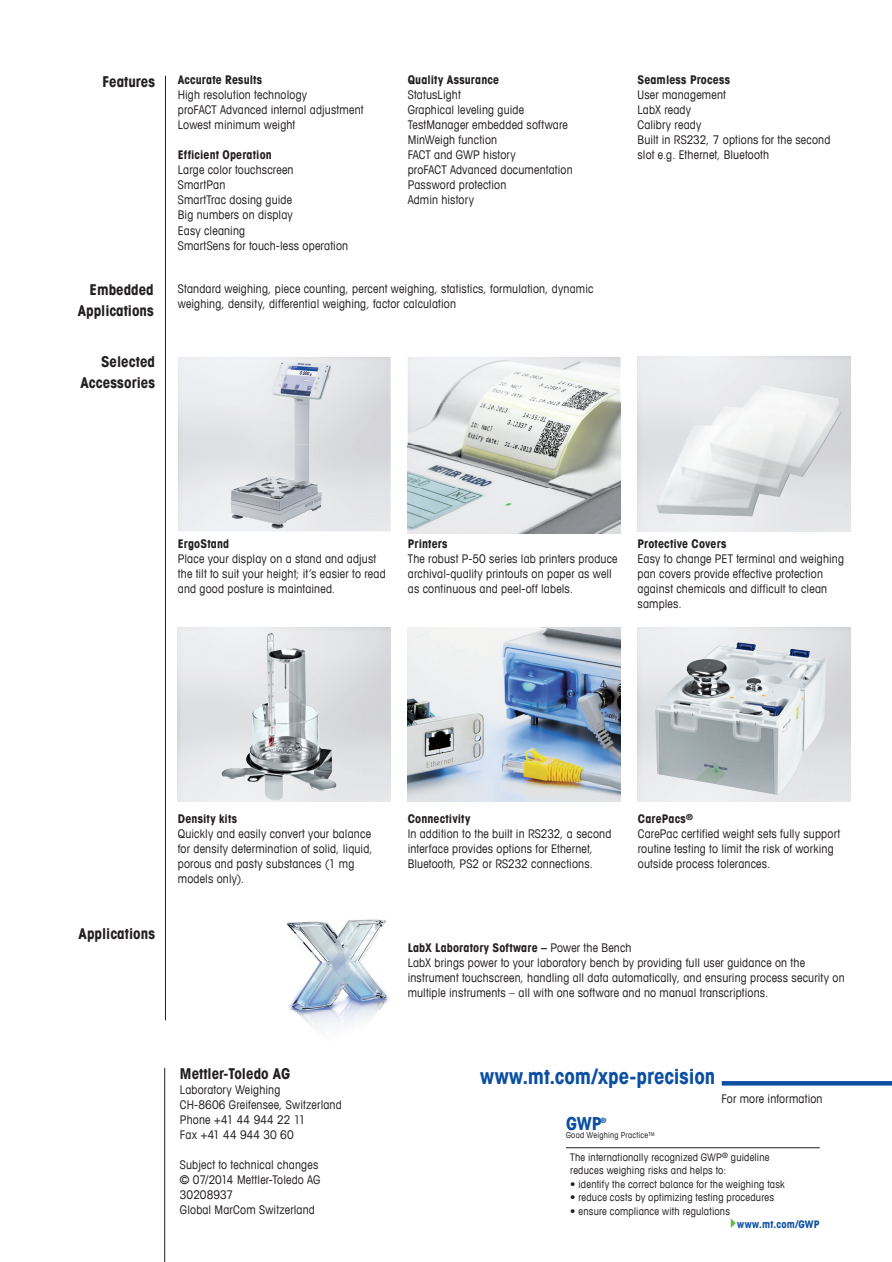
<style>
.page{position:relative;width:892px;height:1262px;background:#fff}
.page>*{position:absolute;margin:0;border:0;box-sizing:border-box;transform-origin:0 0}
.t1{font:700 condensed 21px "Avant Garde Com";color:#0a4fa2}
.t2{font:700 condensed 18px "Avant Garde Com";color:#0a4fa2}
.t3{font:700 condensed 15px/21px "Avant Garde Com";color:#231f20;text-align:right}
.t4{font:condensed 12px/15px "Avant Garde Com";letter-spacing:.015em;color:#231f20}
.t5{font:700 condensed 12px "Avant Garde Com";letter-spacing:.015em;color:#231f20}
.t6{font:condensed 10.5px/13.5px "Avant Garde Com";letter-spacing:.02em;color:#231f20}
.t7{font:700 condensed 10.5px "Avant Garde Com";letter-spacing:.015em;color:#0a4fa2}
.t8{font:condensed 8.25px "Avant Garde Com";letter-spacing:.03em;color:#231f20}
.t9{font:700 condensed 7.35px "Avant Garde Com";color:#0a4fa2}
.s1{font-weight:700}
</style>
<div class="page">
<hr style="left:165px;top:76px;width:1px;height:944px;background:#231f20">
<img style="left:271px;top:363px;width:10px;height:33px">
<img style="left:281px;top:361px;width:50px;height:41px">
<img style="left:294px;top:402px;width:15px;height:42px">
<img style="left:240px;top:475px;width:41px;height:11px">
<img style="left:281px;top:444px;width:36px;height:42px">
<img style="left:230px;top:486px;width:92px;height:42px">
<img style="left:407px;top:357px;width:213px;height:176px">
<img style="left:440px;top:378px;width:20px;height:24px">
<img style="left:460px;top:360px;width:160px;height:42px">
<img style="left:407px;top:402px;width:213px;height:129px">
<img style="left:655px;top:385px;width:186px;height:131px">
<img style="left:654px;top:642px;width:171px;height:153px">
<img style="left:220px;top:632px;width:117px;height:168px">
<img style="left:407px;top:627px;width:213px;height:174px">
<img style="left:287px;top:919px;width:102px;height:113px">
<svg style="left:721px;top:1081px;width:170px;height:4px"></svg>
<hr style="left:164px;top:1067px;width:1px;height:194px;background:#231f20">
<hr style="left:565px;top:1146px;width:254px;height:1px;background:#231f20">
<p class="t3" style="left:103px;top:70px;width:54px">Features</p>
<p class="t3" style="left:78px;top:279px;width:77px">Embedded<br>Applications</p>
<p class="t3" style="left:80px;top:351px;width:76px">Selected<br>Accessories</p>
<p class="t5" style="left:178px;top:72px;width:86px">Accurate Results</p>
<p class="t4" style="left:178px;top:87px;width:187px">High resolution technology<br>proFACT Advanced internal adjustment<br>Lowest minimum weight</p>
<p class="t5" style="left:178px;top:147px;width:95px">Efficient Operation</p>
<p class="t4" style="left:178px;top:162px;width:172px">Large color touchscreen<br>SmartPan<br>SmartTrac dosing guide<br>Big numbers on display<br>Easy cleaning<br>SmartSens for touch-less operation</p>
<p class="t5" style="left:407px;top:72px;width:93px">Quality Assurance</p>
<p class="t4" style="left:407px;top:87px;width:166px">StatusLight<br>Graphical leveling guide<br>TestManager embedded software<br>MinWeigh function<br>FACT and GWP history<br>proFACT Advanced documentation<br>Password protection<br>Admin history</p>
<p class="t4" style="left:178px;top:281px;width:417px">Standard weighing, piece counting, percent weighing, statistics, formulation, dynamic weighing, density, differential weighing, factor calculation</p>
<p class="t5" style="left:637px;top:72px;width:94px">Seamless Process</p>
<p class="t4" style="left:637px;top:87px;width:194px">User management<br>LabX ready<br>Calibry ready<br>Built in RS232, 7 options for the second slot e.g. Ethernet, Bluetooth</p>
<p class="t5" style="left:178px;top:535px;width:53px">ErgoStand</p>
<p class="t4" style="left:178px;top:550px;width:209px">Place your display on a stand and adjust the tilt to suit your height; it’s easier to read and good posture is maintained.</p>
<p class="t5" style="left:408px;top:535px;width:41px">Printers</p>
<p class="t4" style="left:408px;top:550px;width:211px">The robust P-50 series lab printers produce archival-quality printouts on paper as well as continuous and peel-off labels.</p>
<p class="t5" style="left:637px;top:535px;width:90px">Protective Covers</p>
<p class="t4" style="left:637px;top:550px;width:208px">Easy to change PET terminal and weighing pan covers provide effective protection against chemicals and difficult to clean samples.</p>
<p class="t3" style="left:78px;top:922px;width:78px">Applications</p>
<p class="t5" style="left:178px;top:810px;width:61px">Density kits</p>
<p class="t4" style="left:178px;top:825px;width:196px">Quickly and easily convert your balance for density determination of solid, liquid, porous and pasty substances (1 mg models only).</p>
<p class="t5" style="left:407px;top:810px;width:64px">Connectivity</p>
<p class="t4" style="left:407px;top:825px;width:205px">In addition to the built in RS232, a second interface provides options for Ethernet,<br>Bluetooth, PS2 or RS232 connections.</p>
<p class="t4" style="left:637px;top:810px;width:204px"><span class="s1">CarePacs</span><sup>®<br></sup>CarePac certified weight sets fully support routine testing to limit the risk of working outside process tolerances.</p>
<p class="t4" style="left:407px;top:940px;width:438px"><span class="s1">LabX Laboratory Software –</span> Power the Bench<br>LabX brings power to your laboratory bench by providing full user guidance on the instrument touchscreen, handling all data automatically, and ensuring process security on multiple instruments – all with one software and no manual transcriptions.</p>
<p class="t3" style="left:180px;top:1062px;width:112px">Mettler-Toledo AG</p>
<h1 class="t1" style="left:480px;top:1062px;width:237px">www.mt.com/xpe-precision</h1>
<p class="t4" style="left:180px;top:1081px;width:163px">Laboratory Weighing<br>CH-8606 Greifensee, Switzerland<br>Phone +41 44 944 22 11<br>Fax +41 44 944 30 60</p>
<p class="t4" style="left:180px;top:1156px;width:142px">Subject to technical changes © 07/2014 Mettler-Toledo AG<br>30208937<br>Global MarCom Switzerland</p>
<p class="t4" style="left:721px;top:1090px;width:103px">For more information</p>
<h2 class="t2" style="left:565px;top:1111px;width:37px">GWP</h2>
<p class="t9" style="left:600px;top:1115px;width:7px">®</p>
<p class="t8" style="left:565px;top:1129px;width:90px">Good Weighing Practice<sup>TM</sup></p>
<p class="t6" style="left:570px;top:1149px;width:201px">The internationally recognized GWP<sup>®</sup> guideline reduces weighing risks and helps to:</p>
<p class="t6" style="left:570px;top:1176px;width:216px">• identify the correct balance for the weighing task</p>
<p class="t6" style="left:570px;top:1190px;width:205px">• reduce costs by optimizing testing procedures</p>
<p class="t6" style="left:570px;top:1203px;width:161px">• ensure compliance with regulations</p>
<p class="t7" style="left:737px;top:1217px;width:84px">www.mt.com/GWP</p>
</div>
